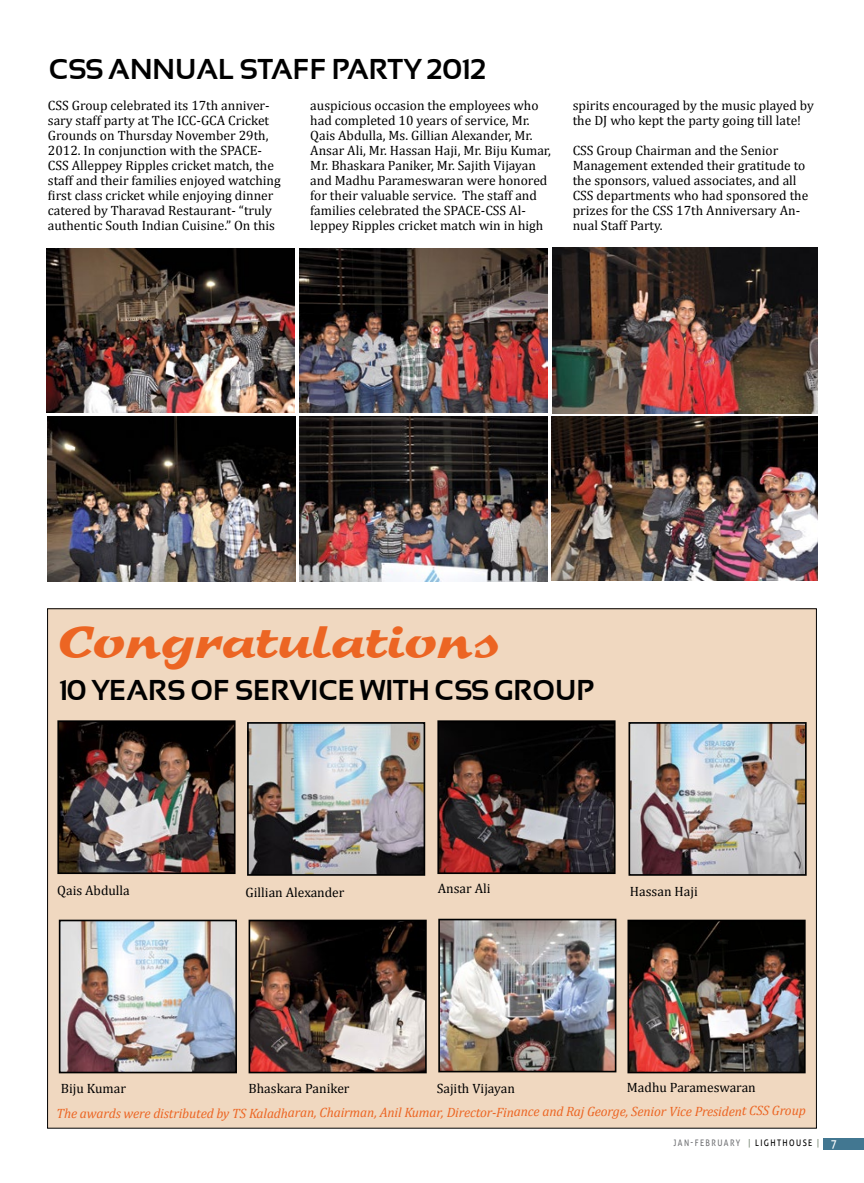
<style>
.page{position:relative;width:864px;height:1183px;background:#fff}
.page>*{position:absolute;margin:0;border:0;box-sizing:border-box;transform-origin:0 0}
.t1{font:49.5px "Splash";color:#ec6523}
.t2{font:700 28.5px "Sansation";color:#000}
.t3{font:13.5px/15px "Cambria";color:#000}
.t4{font:italic 13.5px "Cambria";letter-spacing:-.015em;color:#ec6523}
.t5{font:9px "Aller";letter-spacing:.18em;color:#717275;scale:.85 1}
.s1{color:#748370}
.s2{color:#000}
.s3{font-size:12px;color:#fff}
</style>
<div class="page">
<div style="left:823px;top:1137px;width:40px;height:11px;background:#427791"></div>
<div style="left:48px;top:608px;width:768px;height:519px;background:#f0d8c0"></div>
<img style="left:299px;top:248px;width:248px;height:165px">
<img style="left:299px;top:416px;width:248px;height:165px">
<img style="left:551px;top:416px;width:266px;height:164px">
<img style="left:47px;top:416px;width:248px;height:165px">
<img style="left:47px;top:248px;width:247px;height:165px">
<img style="left:552px;top:248px;width:264px;height:165px">
<img style="left:441px;top:921px;width:172px;height:148px">
<div style="left:438px;top:918px;width:178px;height:154px;border:2px solid #000"></div>
<img style="left:60px;top:723px;width:172px;height:147px">
<div style="left:57px;top:720px;width:178px;height:153px;border:2px solid #000"></div>
<img style="left:250px;top:724px;width:172px;height:148px">
<div style="left:247px;top:721px;width:178px;height:154px;border:2px solid #000"></div>
<img style="left:440px;top:723px;width:172px;height:147px">
<div style="left:437px;top:720px;width:178px;height:153px;border:2px solid #000"></div>
<img style="left:62px;top:922px;width:172px;height:147px">
<div style="left:59px;top:919px;width:178px;height:153px;border:2px solid #000"></div>
<img style="left:631px;top:724px;width:172px;height:148px">
<div style="left:628px;top:721px;width:178px;height:154px;border:2px solid #000"></div>
<img style="left:630px;top:922px;width:172px;height:147px">
<div style="left:627px;top:919px;width:178px;height:153px;border:2px solid #000"></div>
<img style="left:251px;top:922px;width:172px;height:147px">
<div style="left:248px;top:919px;width:178px;height:153px;border:2px solid #000"></div>
<h2 class="t2" style="left:49px;top:53px;width:82px">CSS ANNUAL</h2>
<h2 class="t2" style="left:239px;top:53px;width:128px">STAFF PARTY</h2>
<h2 class="t2" style="left:426px;top:53px;width:62px">2012</h2>
<p class="t3" style="left:48px;top:97px;width:234px">CSS Group celebrated its 17th anniver&shy;sary staff party at The ICC-GCA Cricket Grounds on Thursday November 29th, 2012. In conjunction with the SPACE-CSS Alleppey Ripples cricket match, the staff and their families enjoyed watching first class cricket while enjoying dinner catered by Tharavad Restaurant- “truly authentic South Indian Cuisine.” On this</p>
<p class="t3" style="left:310px;top:97px;width:242px">auspicious occasion the employees who had completed 10 years of service, Mr.<br>Qais Abdulla, Ms. Gillian Alexander, Mr.<br>Ansar Ali, Mr. Hassan Haji, Mr. Biju Kumar, Mr. Bhaskara Paniker, Mr. Sajith Vijayan and Madhu Parameswaran were honored for their valuable service. The staff and families celebrated the SPACE-CSS Al&shy;leppey Ripples cricket match win in high</p>
<p class="t3" style="left:572px;top:97px;width:242px">spirits encouraged by the music played by the DJ who kept the party going till late!</p>
<p class="t3" style="left:572px;top:142px;width:237px">CSS Group Chairman and the Senior Management extended their gratitude to the sponsors, valued associates, and all CSS departments who had sponsored the prizes for the CSS 17th Anniversary An&shy;nual Staff Party.</p>
<h1 class="t1" style="left:59px;top:617px;width:441px">Congratulations</h1>
<h2 class="t2" style="left:59px;top:674px;width:534px">10 YEARS OF SERVICE WITH CSS GROUP</h2>
<p class="t3" style="left:57px;top:882px;width:74px">Qais Abdulla</p>
<p class="t3" style="left:245px;top:884px;width:100px">Gillian Alexander</p>
<p class="t3" style="left:437px;top:880px;width:54px">Ansar Ali</p>
<p class="t3" style="left:629px;top:883px;width:69px">Hassan Haji</p>
<p class="t3" style="left:61px;top:1080px;width:66px">Biju Kumar</p>
<p class="t3" style="left:248px;top:1080px;width:102px">Bhaskara Paniker</p>
<p class="t3" style="left:436px;top:1080px;width:80px">Sajith Vijayan</p>
<p class="t3" style="left:626px;top:1079px;width:130px">Madhu Parameswaran</p>
<p class="t4" style="left:56px;top:1103px;width:750px">The awards were distributed by TS Kaladharan, Chairman, Anil Kumar, Director-Finance and Raj George, Senior Vice President CSS Group</p>
<p class="t5" style="left:673px;top:1137px;width:193px">JAN-FEBRUARY <span class="s1">|</span> <span class="s2">LIGHTHOUSE</span> <span class="s1">|</span> <span class="s3">7</span></p>
</div>
